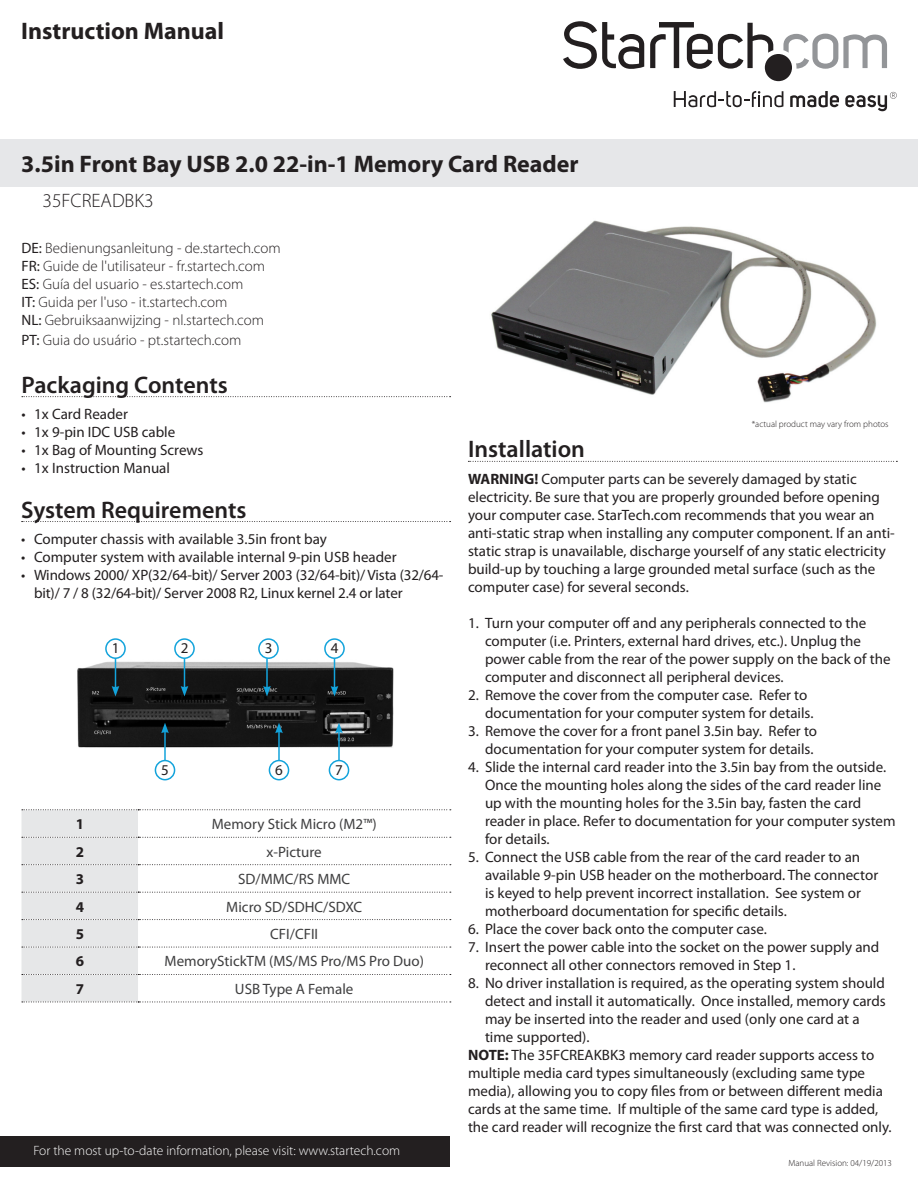
<style>
.page{position:relative;width:918px;height:1188px;background:#fff}
.page>*{position:absolute;margin:0;border:0;box-sizing:border-box;transform-origin:0 0}
.Title_Description{font:700 24px "Myriad Pro";color:#231f20}
.t1{font:600 24px "Myriad Pro";color:#231f20}
.Title_SKU{font:300 19.5px "Myriad Pro";color:#231f20}
.Number_List{font:15px/18px "Myriad Pro";color:#231f20}
.Text{font:15px/18px "Myriad Pro";color:#231f20}
.Bullet_List{font:15px/18px "Myriad Pro";color:#231f20}
.Manual_Description{font:300 15px "Myriad Pro";color:#231f20}
.Table_Text{font:15px "Myriad Pro";color:#3e3e3f}
.Table_Heading{font:700 15px "Myriad Pro";color:#231f20}
.Text-2{font:300 13.5px "Myriad Pro";color:#fff}
.Text-3{font:300 9px "Myriad Pro";color:#231f20}
.s1{font-weight:400}
.s2{font-weight:700}
</style>
<div class="page">
<svg style="left:783px;top:34px;width:104px;height:35px"></svg>
<svg style="left:845px;top:92px;width:52px;height:19px"></svg>
<svg style="left:790px;top:91px;width:49px;height:17px"></svg>
<svg style="left:674px;top:91px;width:109px;height:16px"></svg>
<svg style="left:563px;top:21px;width:81px;height:48px"></svg>
<svg style="left:650px;top:22px;width:123px;height:47px"></svg>
<div style="left:765px;top:54px;width:27px;height:27px;background:#231f20;border-radius:50%"></div>
<div style="left:0;top:140px;width:918px;height:47px;background:#e6e7e9"></div>
<div style="left:0;top:1136px;width:450px;height:30px;background:#231f20"></div>
<img style="left:77px;top:659px;width:317px;height:89px">
<img style="left:491px;top:220px;width:386px;height:183px">
<svg style="left:22px;top:396px;width:429px;height:1px"></svg>
<svg style="left:22px;top:521px;width:429px;height:1px"></svg>
<svg style="left:468px;top:461px;width:429px;height:1px"></svg>
<svg style="left:22px;top:809px;width:429px;height:194px"></svg>
<hr style="left:115px;top:658px;width:1px;height:30px;background:#13a3db">
<svg style="left:112px;top:686px;width:7px;height:10px"></svg>
<hr style="left:184px;top:658px;width:1px;height:30px;background:#13a3db">
<svg style="left:181px;top:686px;width:7px;height:10px"></svg>
<hr style="left:266px;top:658px;width:2px;height:30px;background:#13a3db">
<svg style="left:263px;top:686px;width:8px;height:10px"></svg>
<hr style="left:334px;top:658px;width:1px;height:30px;background:#13a3db">
<svg style="left:331px;top:686px;width:7px;height:10px"></svg>
<hr style="left:338px;top:731px;width:2px;height:30px;background:#13a3db">
<svg style="left:335px;top:723px;width:8px;height:10px"></svg>
<hr style="left:278px;top:731px;width:2px;height:30px;background:#13a3db">
<svg style="left:275px;top:723px;width:8px;height:10px"></svg>
<hr style="left:164px;top:731px;width:2px;height:30px;background:#13a3db">
<svg style="left:161px;top:723px;width:8px;height:10px"></svg>
<div style="left:105px;top:638px;width:21px;height:21px;border:2px solid #13a3db;border-radius:50%"></div>
<div style="left:174px;top:638px;width:21px;height:21px;border:2px solid #13a3db;border-radius:50%"></div>
<div style="left:258px;top:638px;width:21px;height:21px;border:2px solid #13a3db;border-radius:50%"></div>
<div style="left:324px;top:638px;width:21px;height:21px;border:2px solid #13a3db;border-radius:50%"></div>
<div style="left:329px;top:760px;width:20px;height:20px;border:2px solid #13a3db;border-radius:50%"></div>
<div style="left:269px;top:760px;width:20px;height:20px;border:2px solid #13a3db;border-radius:50%"></div>
<div style="left:155px;top:760px;width:20px;height:20px;border:2px solid #13a3db;border-radius:50%"></div>
<p class="Title_Description" style="left:21px;top:16px;width:204px">Instruction Manual</p>
<p class="Title_Description" style="left:21px;top:148px;width:559px">3.5in Front Bay USB 2.0 22-in-1 Memory Card Reader</p>
<p class="Title_SKU" style="left:43px;top:189px;width:113px">35FCREADBK3</p>
<p class="Manual_Description" style="left:22px;top:239px;width:261px"><span class="s1">DE:</span> Bedienungsanleitung - de.startech.com</p>
<p class="Manual_Description" style="left:22px;top:257px;width:245px"><span class="s1">FR:</span> Guide de l'utilisateur - fr.startech.com</p>
<p class="Manual_Description" style="left:22px;top:275px;width:223px"><span class="s1">ES:</span> Guía del usuario - es.startech.com</p>
<p class="Manual_Description" style="left:22px;top:293px;width:207px"><span class="s1">IT:</span> Guida per l'uso - it.startech.com</p>
<p class="Manual_Description" style="left:22px;top:311px;width:244px"><span class="s1">NL:</span> Gebruiksaanwijzing - nl.startech.com</p>
<p class="Manual_Description" style="left:22px;top:331px;width:221px"><span class="s1">PT:</span> Guia do usuário - pt.startech.com</p>
<h1 class="t1" style="left:22px;top:369px;width:208px">Packaging Contents</h1>
<p class="Bullet_List" style="left:22px;top:405px;width:108px">• 1x Card Reader</p>
<p class="Bullet_List" style="left:22px;top:423px;width:155px">• 1x 9-pin IDC USB cable</p>
<p class="Bullet_List" style="left:22px;top:441px;width:183px">• 1x Bag of Mounting Screws</p>
<p class="Bullet_List" style="left:22px;top:459px;width:150px">• 1x Instruction Manual</p>
<h1 class="t1" style="left:21px;top:494px;width:227px">System Requirements</h1>
<p class="Bullet_List" style="left:21px;top:530px;width:307px">• Computer chassis with available 3.5in front bay</p>
<p class="Bullet_List" style="left:21px;top:548px;width:377px">• Computer system with available internal 9-pin USB header</p>
<p class="Bullet_List" style="left:34px;top:566px;width:411px;text-indent:-13px">• Windows 2000/ XP(32/64-bit)/ Server 2003 (32/64-bit)/ Vista (32/64- bit)/ 7 / 8 (32/64-bit)/ Server 2008 R2, Linux kernel 2.4 or later</p>
<p class="Text" style="left:112px;top:639px;width:9px">1</p>
<p class="Text" style="left:181px;top:639px;width:9px">2</p>
<p class="Text" style="left:265px;top:639px;width:9px">3</p>
<p class="Text" style="left:331px;top:639px;width:9px">4</p>
<p class="Text" style="left:161px;top:761px;width:9px">5</p>
<p class="Text" style="left:275px;top:761px;width:9px">6</p>
<p class="Text" style="left:335px;top:761px;width:9px">7</p>
<p class="Table_Heading" style="left:76px;top:814px;width:10px">1</p>
<p class="Table_Text" style="left:212px;top:815px;width:166px">Memory Stick Micro (M2™)</p>
<p class="Table_Heading" style="left:76px;top:842px;width:10px">2</p>
<p class="Table_Text" style="left:267px;top:842px;width:57px">x-Picture</p>
<p class="Table_Heading" style="left:76px;top:869px;width:10px">3</p>
<p class="Table_Text" style="left:238px;top:870px;width:113px">SD/MMC/RS MMC</p>
<p class="Table_Heading" style="left:76px;top:897px;width:10px">4</p>
<p class="Table_Text" style="left:226px;top:897px;width:137px">Micro SD/SDHC/SDXC</p>
<p class="Table_Heading" style="left:76px;top:924px;width:10px">5</p>
<p class="Table_Text" style="left:270px;top:925px;width:49px">CFI/CFII</p>
<p class="Table_Heading" style="left:76px;top:952px;width:10px">6</p>
<p class="Table_Text" style="left:165px;top:952px;width:261px">MemoryStickTM (MS/MS Pro/MS Pro Duo)</p>
<p class="Table_Heading" style="left:76px;top:979px;width:10px">7</p>
<p class="Table_Text" style="left:235px;top:980px;width:120px">USB Type A Female</p>
<p class="Text-2" style="left:34px;top:1142px;width:368px">For the most up-to-date information, please visit: www.startech.com</p>
<p class="Text-3" style="left:752px;top:419px;width:138px">*actual product may vary from photos</p>
<h1 class="t1" style="left:468px;top:434px;width:119px">Installation</h1>
<p class="Text" style="left:468px;top:470px;width:428px"><span class="s2">WARNING!</span> Computer parts can be severely damaged by static electricity. Be sure that you are properly grounded before opening your computer case. StarTech.com recommends that you wear an anti-static strap when installing any computer component. If an anti&shy;static strap is unavailable, discharge yourself of any static electricity build-up by touching a large grounded metal surface (such as the computer case) for several seconds.</p>
<p class="Number_List" style="left:485px;top:614px;width:407px;text-indent:-17px">1. Turn your computer off and any peripherals connected to the computer (i.e. Printers, external hard drives, etc.). Unplug the power cable from the rear of the power supply on the back of the computer and disconnect all peripheral devices.</p>
<p class="Number_List" style="left:485px;top:686px;width:330px;text-indent:-17px">2. Remove the cover from the computer case. Refer to documentation for your computer system for details.</p>
<p class="Number_List" style="left:468px;top:722px;width:351px;text-align:right">3. Remove the cover for a front panel 3.5in bay. Refer to documentation for your computer system for details.</p>
<p class="Number_List" style="left:485px;top:758px;width:412px;text-indent:-17px">4. Slide the internal card reader into the 3.5in bay from the outside.<br>Once the mounting holes along the sides of the card reader line up with the mounting holes for the 3.5in bay, fasten the card reader in place. Refer to documentation for your computer system for details.</p>
<p class="Number_List" style="left:485px;top:848px;width:395px;text-indent:-17px">5. Connect the USB cable from the rear of the card reader to an available 9-pin USB header on the motherboard. The connector is keyed to help prevent incorrect installation. See system or motherboard documentation for specific details.</p>
<p class="Number_List" style="left:468px;top:920px;width:300px">6. Place the cover back onto the computer case.</p>
<p class="Number_List" style="left:485px;top:938px;width:396px;text-indent:-17px">7. Insert the power cable into the socket on the power supply and reconnect all other connectors removed in Step 1.</p>
<p class="Number_List" style="left:485px;top:974px;width:402px;text-indent:-17px">8. No driver installation is required, as the operating system should detect and install it automatically. Once installed, memory cards may be inserted into the reader and used (only one card at a time supported).</p>
<p class="Text" style="left:468px;top:1046px;width:425px"><span class="s2">NOTE:</span> The 35FCREAKBK3 memory card reader supports access to multiple media card types simultaneously (excluding same type media), allowing you to copy files from or between different media cards at the same time. If multiple of the same card type is added, the card reader will recognize the first card that was connected only.</p>
<p class="Text-3" style="left:788px;top:1157px;width:105px">Manual Revision: 04/19/2013</p>
</div>
